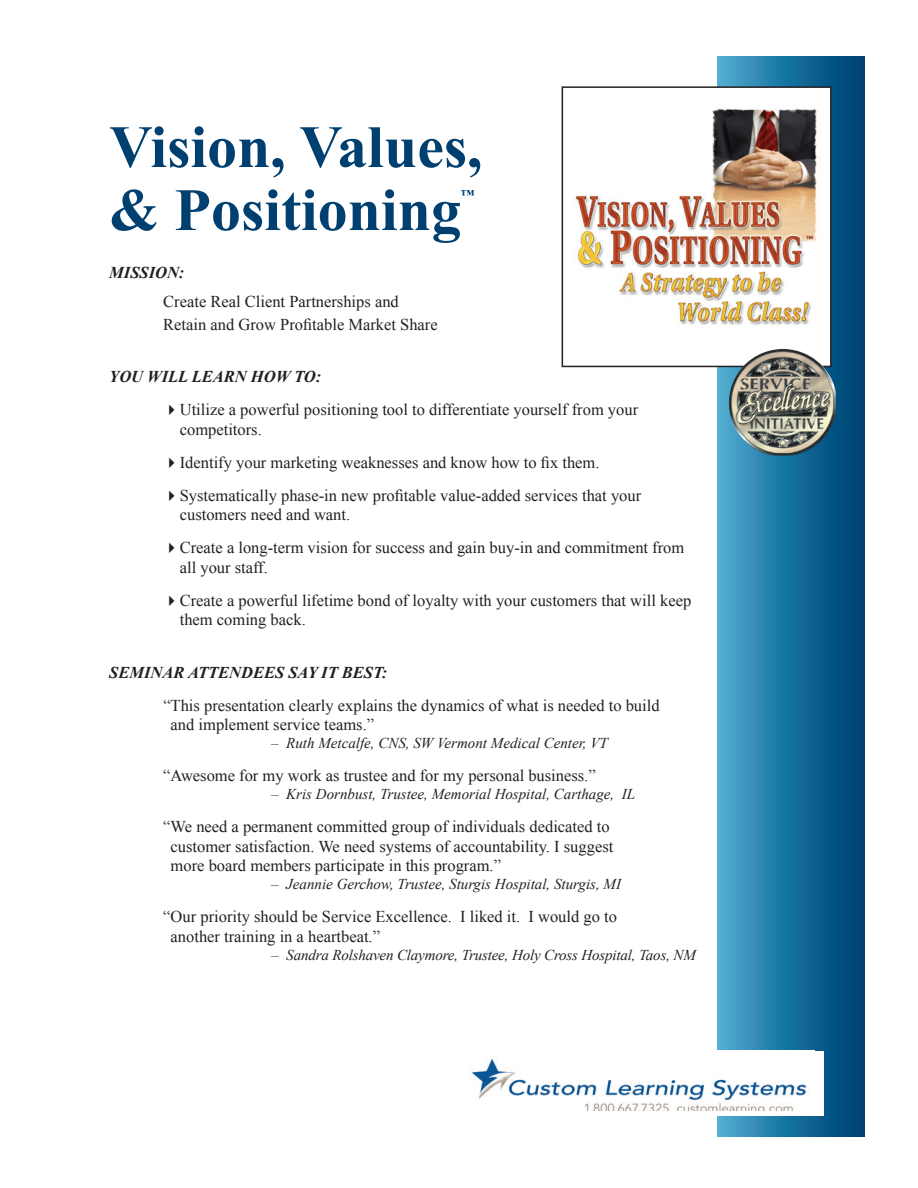
<style>
.page{position:relative;width:918px;height:1188px;background:#fff}
.page>*{position:absolute;margin:0;border:0;box-sizing:border-box;transform-origin:0 0}
.t1{font:700 60px/63px "Times New Roman";color:#004071}
.t2{font:16.5px/19.5px "Times New Roman";color:#231f20}
.t3{font:italic 700 16.5px "Times New Roman";color:#231f20}
.t4{font:italic 15px "Times New Roman";color:#231f20}
.t5{font:italic 700 13.05px "Times New Roman";color:#004071}
</style>
<div class="page">
<div style="left:718px;top:57px;width:147px;height:1079px;background:linear-gradient(to right,#49aacf,#003b6e)"></div>
<div style="left:430px;top:1051px;width:394px;height:65px;background:#fff"></div>
<div style="left:562px;top:87px;width:269px;height:279px;background:#fff"></div>
<img style="left:575px;top:108px;width:242px;height:217px">
<div style="left:562px;top:86px;width:270px;height:281px;border:2px solid #231f20"></div>
<img style="left:729px;top:349px;width:107px;height:107px">
<img style="left:471px;top:1058px;width:337px;height:53px">
<h1 class="t1" style="left:109px;top:114px;width:374px">Vision, Values, &amp; Positioning</h1>
<p class="t5" style="left:461px;top:185px;width:15px">™</p>
<p class="t3" style="left:109px;top:261px;width:77px">MISSION:</p>
<p class="t2" style="left:163px;top:290px;width:276px;line-height:22.5px">Create Real Client Partnerships and<br>Retain and Grow Profitable Market Share</p>
<p class="t3" style="left:109px;top:365px;width:214px">YOU WILL LEARN HOW TO:</p>
<p class="t2" style="left:180px;top:400px;width:460px;text-indent:-16px">✔Utilize a powerful positioning tool to differentiate yourself from your competitors.</p>
<p class="t2" style="left:163px;top:452px;width:438px">✔Identify your marketing weaknesses and know how to fix them.</p>
<p class="t2" style="left:180px;top:485px;width:463px;text-indent:-16px">✔Systematically phase-in new profitable value-added services that your customers need and want.</p>
<p class="t2" style="left:180px;top:538px;width:506px;text-indent:-16px">✔Create a long-term vision for success and gain buy-in and commitment from all your staff.</p>
<p class="t2" style="left:180px;top:590px;width:513px;text-indent:-16px">✔Create a powerful lifetime bond of loyalty with your customers that will keep them coming back.</p>
<p class="t3" style="left:109px;top:661px;width:280px">SEMINAR ATTENDEES SAY IT BEST:</p>
<p class="t2" style="left:171px;top:695px;width:490px;text-indent:-7px">“This presentation clearly explains the dynamics of what is needed to build and implement service teams.”</p>
<p class="t4" style="left:271px;top:733px;width:338px">– Ruth Metcalfe, CNS, SW Vermont Medical Center, VT</p>
<p class="t2" style="left:163px;top:766px;width:434px">“Awesome for my work as trustee and for my personal business.”</p>
<p class="t4" style="left:271px;top:784px;width:365px">– Kris Dornbust, Trustee, Memorial Hospital, Carthage, IL</p>
<p class="t2" style="left:171px;top:817px;width:444px;text-indent:-7px">“We need a permanent committed group of individuals dedicated to customer satisfaction. We need systems of accountability. I suggest more board members participate in this program.”</p>
<p class="t4" style="left:271px;top:874px;width:351px">– Jeannie Gerchow, Trustee, Sturgis Hospital, Sturgis, MI</p>
<p class="t2" style="left:171px;top:907px;width:448px;text-indent:-7px">“Our priority should be Service Excellence. I liked it. I would go to another training in a heartbeat.”</p>
<p class="t4" style="left:271px;top:944px;width:426px">– Sandra Rolshaven Claymore, Trustee, Holy Cross Hospital, Taos, NM</p>
</div>
